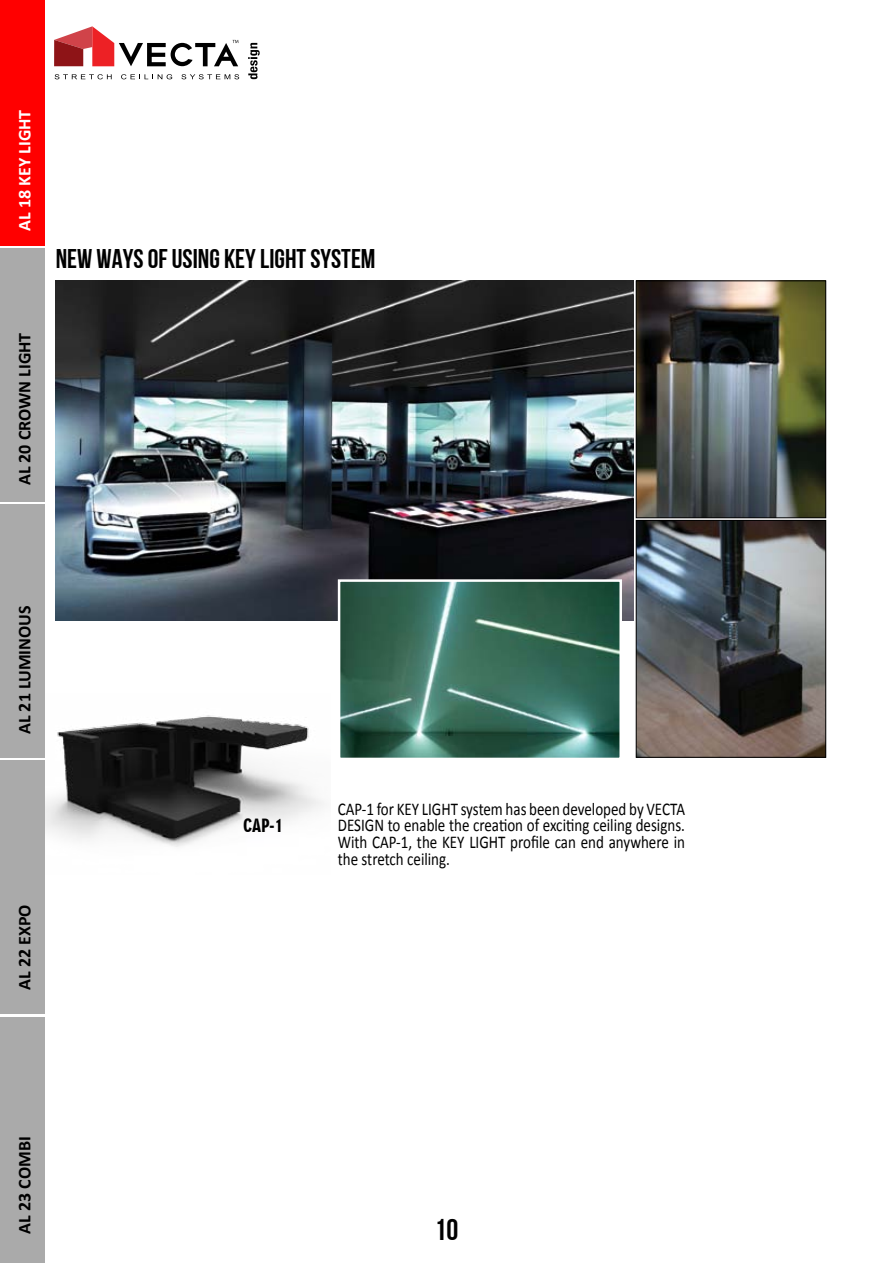
<style>
.page{position:relative;width:893px;height:1263px;background:#fff}
.page>*{position:absolute;margin:0;border:0;box-sizing:border-box;transform-origin:0 0}
.t1{font:30px "Bebas Neue Cyrillic";color:#000}
.t2{font:27px "Bebas Neue Cyrillic";color:#000}
.t3{font:18px/16.5px "Calibri";color:#000;text-align:justify;scale:.83 1}
.t4{font:700 18px "Calibri";color:#000}
.t5{font:700 18px "Calibri";color:#fff}
.t6{font:17.55px "Geometric 706 BT Black Condensed B";color:#000}
</style>
<div class="page">
<svg style="left:55px;top:74px;width:57px;height:5px"></svg>
<svg style="left:121px;top:74px;width:51px;height:5px"></svg>
<svg style="left:181px;top:74px;width:58px;height:5px"></svg>
<svg style="left:248px;top:43px;width:12px;height:36px"></svg>
<svg style="left:54px;top:26px;width:184px;height:40px"></svg>
<img style="left:56px;top:281px;width:577px;height:339px">
<img style="left:44px;top:693px;width:280px;height:181px">
<img style="left:638px;top:283px;width:186px;height:233px">
<div style="left:636px;top:281px;width:190px;height:237px;border:1px solid #000"></div>
<img style="left:638px;top:522px;width:186px;height:233px">
<div style="left:636px;top:520px;width:190px;height:237px;border:1px solid #000"></div>
<img style="left:342px;top:583px;width:276px;height:173px">
<div style="left:338px;top:579px;width:284px;height:181px;border:3px solid #fff"></div>
<div style="left:0;top:1018px;width:44px;height:245px;background:#aaa"></div>
<div style="left:0;top:504px;width:44px;height:254px;background:#aaa"></div>
<div style="left:0;top:760px;width:44px;height:254px;background:#aaa"></div>
<div style="left:0;top:248px;width:44px;height:253px;background:#aaa"></div>
<div style="left:0;top:0;width:44px;height:245px;background:#f00"></div>
<p class="t5" style="left:13px;top:231px;width:123px;rotate:-90deg">AL 18 KEY LIGHT</p>
<p class="t4" style="left:13px;top:485px;width:154px;rotate:-90deg">AL 20 CROWN LIGHT</p>
<h2 class="t2" style="left:56px;top:244px;width:321px">NEW WAYS OF USING KEY LIGHT SYSTEM</h2>
<p class="t4" style="left:13px;top:734px;width:130px;rotate:-90deg">AL 21 LUMINOUS</p>
<p class="t4" style="left:13px;top:990px;width:87px;rotate:-90deg">AL 22 EXPO</p>
<p class="t6" style="left:243px;top:815px;width:42px">CAP-1</p>
<p class="t3" style="left:338px;top:801px;width:420px">CAP-1 for KEY LIGHT system has been developed by VECTA DESIGN to enable the creation of exciting ceiling designs.<br>With CAP-1, the KEY LIGHT profile can end anywhere in the stretch ceiling.</p>
<p class="t4" style="left:13px;top:1234px;width:99px;rotate:-90deg">AL 23 COMBI</p>
<h1 class="t1" style="left:435px;top:1213px;width:25px">10</h1>
</div>
